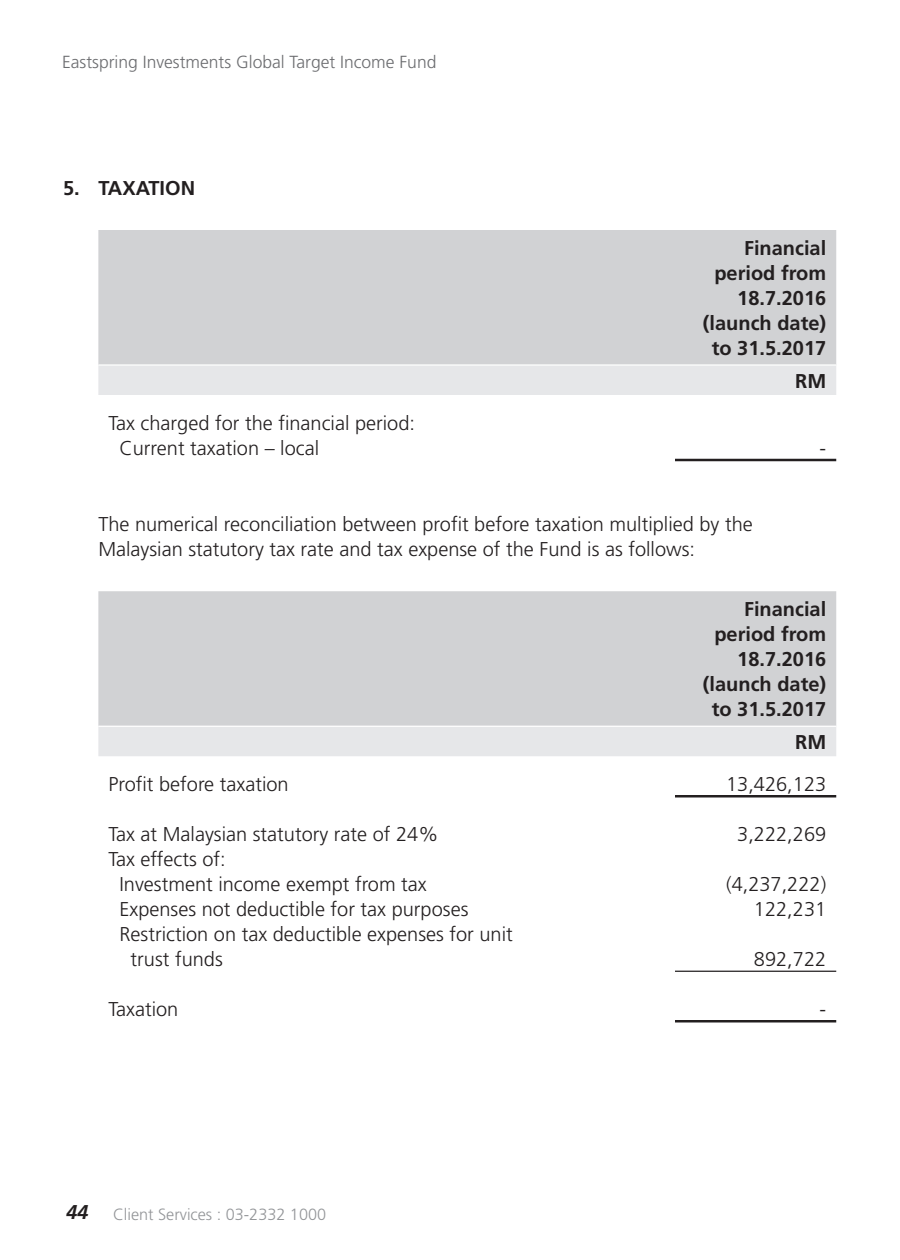
<style>
.page{position:relative;width:900px;height:1260px;background:#fff}
.page>*{position:absolute;margin:0;border:0;box-sizing:border-box;transform-origin:0 0}
.t1{font:300 20px/25px "Frutiger";color:#231f20}
.t2{font:700 20px/25px "Frutiger";color:#231f20;text-align:right}
.t3{font:300 17.5px "Frutiger";color:#6c6d70}
.t4{font:300 16.25px "Frutiger";color:#939598}
.s1{font-weight:700;font-style:italic;font-size:20px;color:#231f20}
</style>
<div class="page">
<div style="left:98px;top:230px;width:738px;height:134px;background:#d1d2d4"></div>
<div style="left:98px;top:366px;width:738px;height:29px;background:#e6e7e9"></div>
<hr style="left:675px;top:459px;width:161px;height:2px;background:#231f20">
<div style="left:98px;top:591px;width:738px;height:135px;background:#d1d2d4"></div>
<div style="left:98px;top:727px;width:738px;height:29px;background:#e6e7e9"></div>
<hr style="left:675px;top:795px;width:161px;height:3px;background:#231f20">
<hr style="left:675px;top:971px;width:161px;height:1px;background:#231f20">
<hr style="left:675px;top:1020px;width:161px;height:2px;background:#231f20">
<p class="t3" style="left:62px;top:52px;width:376px">Eastspring Investments Global Target Income Fund</p>
<p class="t2" style="left:63px;top:175px;width:134px">5. TAXATION</p>
<p class="t1" style="left:119px;top:411px;width:297px;text-indent:-11px">Tax charged for the financial period:<br>Current taxation – local</p>
<p class="t2" style="left:703px;top:235px;width:125px">Financial period from<br>18.7.2016 (launch date) to 31.5.2017</p>
<p class="t2" style="left:795px;top:368px;width:33px">RM</p>
<p class="t1" style="left:820px;top:436px;width:8px">-</p>
<p class="t1" style="left:98px;top:512px;width:656px">The numerical reconciliation between profit before taxation multiplied by the<br>Malaysian statutory tax rate and tax expense of the Fund is as follows:</p>
<p class="t2" style="left:703px;top:597px;width:125px">Financial period from<br>18.7.2016 (launch date) to 31.5.2017</p>
<p class="t2" style="left:795px;top:729px;width:33px">RM</p>
<p class="t1" style="left:108px;top:772px;width:182px">Profit before taxation</p>
<p class="t1" style="left:726px;top:772px;width:102px">13,426,123</p>
<p class="t1" style="left:108px;top:822px;width:331px">Tax at Malaysian statutory rate of 24%</p>
<p class="t1" style="left:737px;top:822px;width:90px">3,222,269</p>
<p class="t1" style="left:119px;top:847px;width:309px;text-indent:-11px">Tax effects of:<br>Investment income exempt from tax</p>
<p class="t1" style="left:726px;top:872px;width:102px">(4,237,222)</p>
<p class="t1" style="left:119px;top:897px;width:350px">Expenses not deductible for tax purposes</p>
<p class="t1" style="left:754px;top:897px;width:74px">122,231</p>
<p class="t1" style="left:131px;top:922px;width:384px;text-indent:-11px">Restriction on tax deductible expenses for unit trust funds</p>
<p class="t1" style="left:754px;top:947px;width:74px">892,722</p>
<p class="t1" style="left:108px;top:997px;width:71px">Taxation</p>
<p class="t1" style="left:820px;top:997px;width:8px">-</p>
<p class="t4" style="left:66px;top:1205px;width:262px"><span class="s1">44</span> Client Services : 03-2332 1000</p>
</div>
